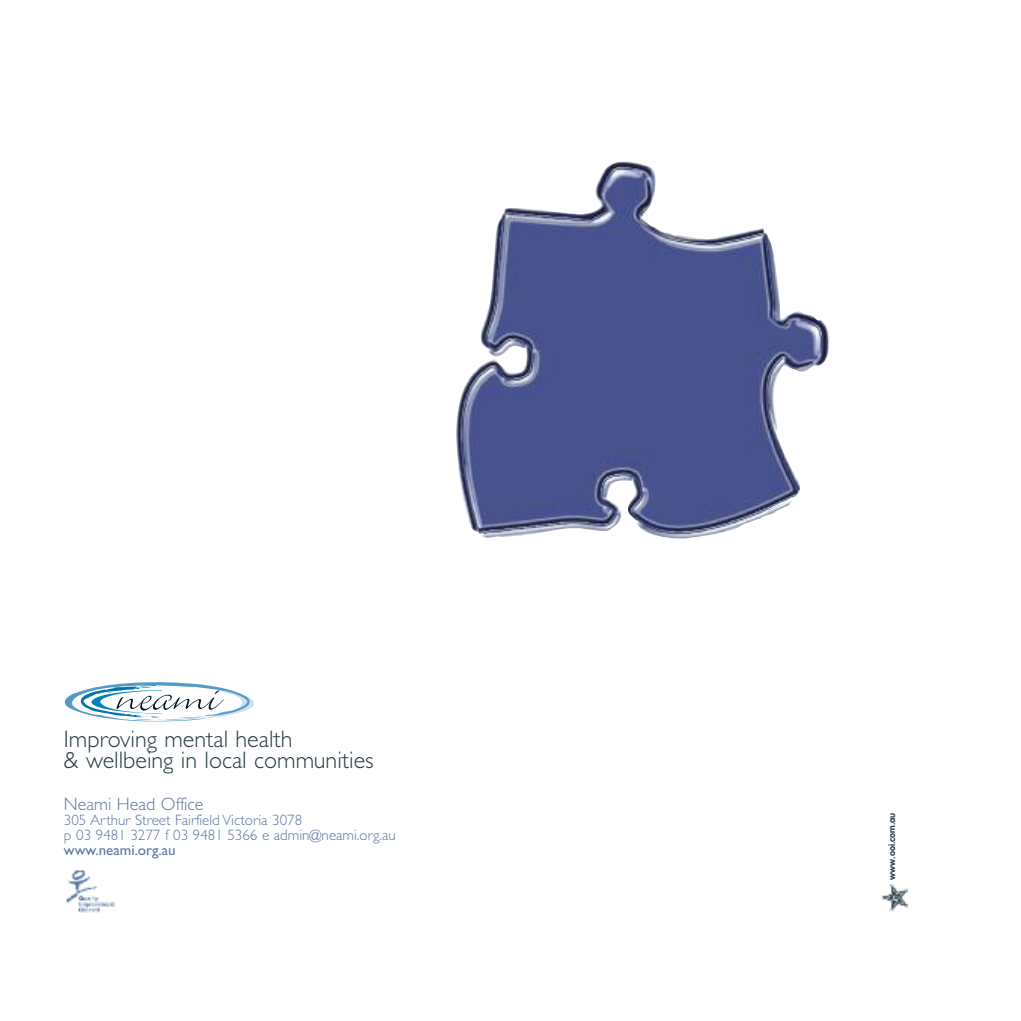
<style>
.page{position:relative;width:1021px;height:1021px;background:#fff}
.page>*{position:absolute;margin:0;border:0;box-sizing:border-box;transform-origin:0 0}
.t1{font:300 24px/21px "Gill Sans";color:#2a3d45}
.t2{font:300 18px "Gill Sans";color:#5c77a2}
.t3{font:300 15px/15px "Gill Sans";color:#5c77a2}
.t4{font:15px "Gill Sans";color:#5c77a2}
.t5{font:700 9px "VAG Rounded";color:#2a3d45}
</style>
<div class="page">
<img style="left:456px;top:161px;width:374px;height:378px">
<svg style="left:64px;top:682px;width:190px;height:39px"></svg>
<img style="left:66px;top:869px;width:48px;height:43px">
<img style="left:881px;top:884px;width:26px;height:27px">
<h1 class="t1" style="left:64px;top:728px;width:311px">Improving mental health<br>&amp; wellbeing in local communities</h1>
<p class="t2" style="left:64px;top:793px;width:141px">Neami Head Office</p>
<p class="t3" style="left:64px;top:812px;width:333px">305 Arthur Street Fairfield Victoria 3078<br>p 03 9481 3277 f 03 9481 5366 e admin@neami.org.au</p>
<p class="t4" style="left:64px;top:841px;width:113px">www.neami.org.au</p>
<p class="t5" style="left:888px;top:879px;width:68px;rotate:-90deg">www.ooi.com.au</p>
</div>
